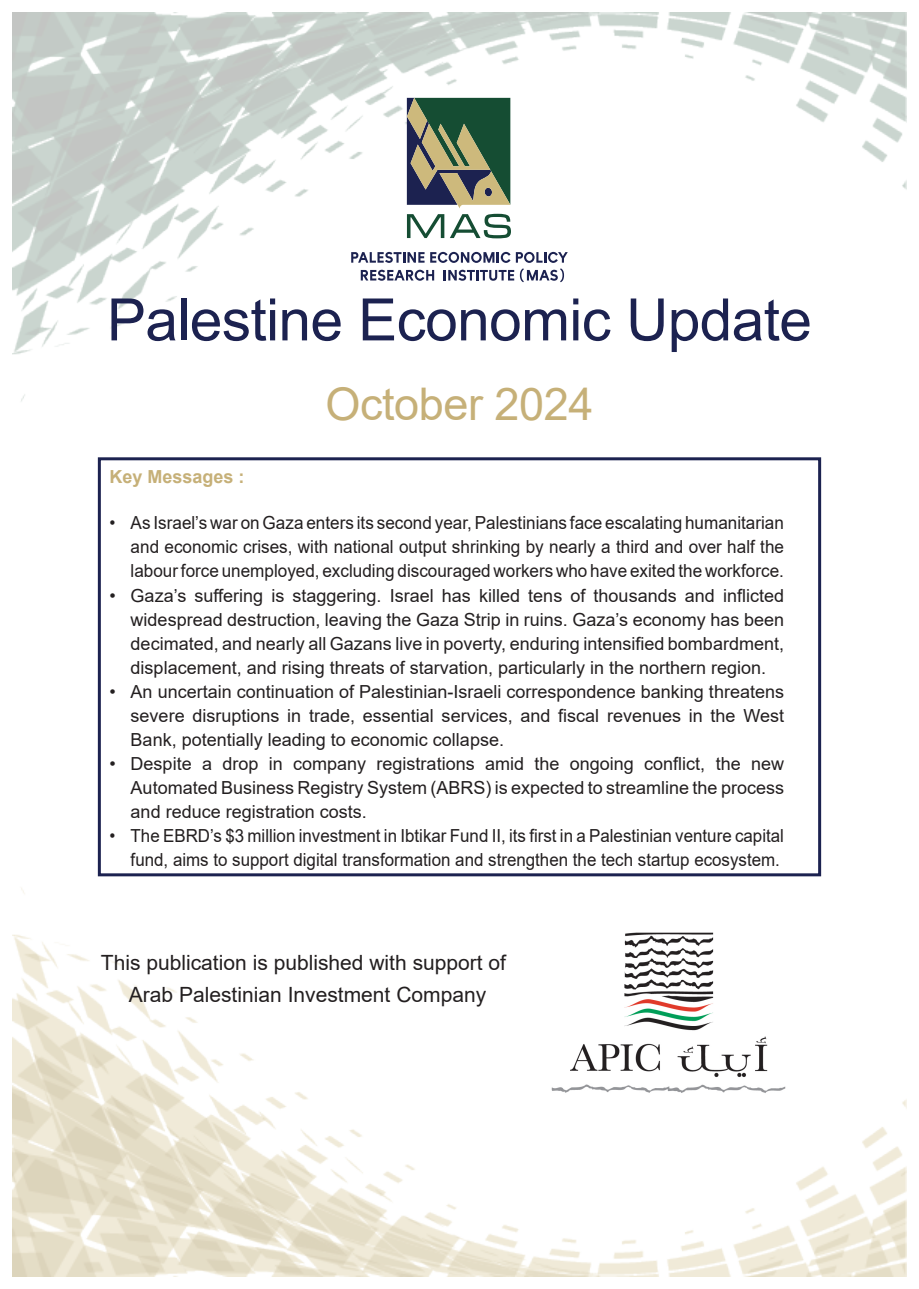
<style>
.page{position:relative;width:919px;height:1289px;background:#fff}
.page>*{position:absolute;margin:0;border:0;box-sizing:border-box;transform-origin:0 0}
.t1{font:58.5px "Arial";letter-spacing:-.01em;color:#1c2250}
.t2{font:45px "Arial";letter-spacing:-.01em;color:#c6b078}
.t3{font:21px "Arial";color:#231f20}
.t4{font:18px/24px "Arial";color:#231f20;text-align:justify}
.t5{font:18px/24px "Arial";color:#231f20;text-align:justify;scale:.95 1}
.t6{font:18px/24px "Arial";color:#231f20;text-align:right;scale:.94 1}
.t7{font:700 18px "Arial";color:#c6b078}
</style>
<div class="page">
<img style="left:12px;top:13px;width:894px;height:1263px">
<div style="left:98px;top:457px;width:723px;height:419px;border:3px solid #1c2250"></div>
<svg style="left:407px;top:214px;width:37px;height:24px"></svg>
<svg style="left:450px;top:214px;width:61px;height:24px"></svg>
<svg style="left:407px;top:98px;width:103px;height:110px;background:#5d6f59"></svg>
<img style="left:549px;top:910px;width:239px;height:189px">
<svg style="left:351px;top:252px;width:216px;height:30px"></svg>
<p class="t1" style="left:107px;top:279px;width:706px">Palestine Economic Update</p>
<p class="t2" style="left:325px;top:373px;width:269px">October 2024</p>
<p class="t7" style="left:109px;top:464px;width:137px">Key Messages :</p>
<p class="t5" style="left:131px;top:511px;width:689px;text-indent:-21px">• As Israel’s war on Gaza enters its second year, Palestinians face escalating humanitarian and economic crises, with national output shrinking by nearly a third and over half the labour force unemployed, excluding discouraged workers who have exited the workforce.</p>
<p class="t4" style="left:131px;top:583px;width:655px;text-indent:-21px">• Gaza’s suffering is staggering. Israel has killed tens of thousands and inflicted widespread destruction, leaving the Gaza Strip in ruins. Gaza’s economy has been decimated, and nearly all Gazans live in poverty, enduring intensified bombardment, displacement, and rising threats of starvation, particularly in the northern region.</p>
<p class="t4" style="left:131px;top:679px;width:655px;text-indent:-21px">• An uncertain continuation of Palestinian-Israeli correspondence banking threatens severe disruptions in trade, essential services, and fiscal revenues in the West Bank, potentially leading to economic collapse.</p>
<p class="t4" style="left:131px;top:751px;width:655px;text-indent:-21px">• Despite a drop in company registrations amid the ongoing conflict, the new Automated Business Registry System (ABRS) is expected to streamline the process and reduce registration costs.</p>
<p class="t6" style="left:109px;top:823px;width:719px">• The EBRD’s $3 million investment in Ibtikar Fund II, its first in a Palestinian venture capital fund, aims to support digital transformation and strengthen the tech startup ecosystem.</p>
<p class="t3" style="left:101px;top:948px;width:407px">This publication is published with support of</p>
<p class="t3" style="left:129px;top:980px;width:359px">Arab Palestinian Investment Company</p>
</div>
